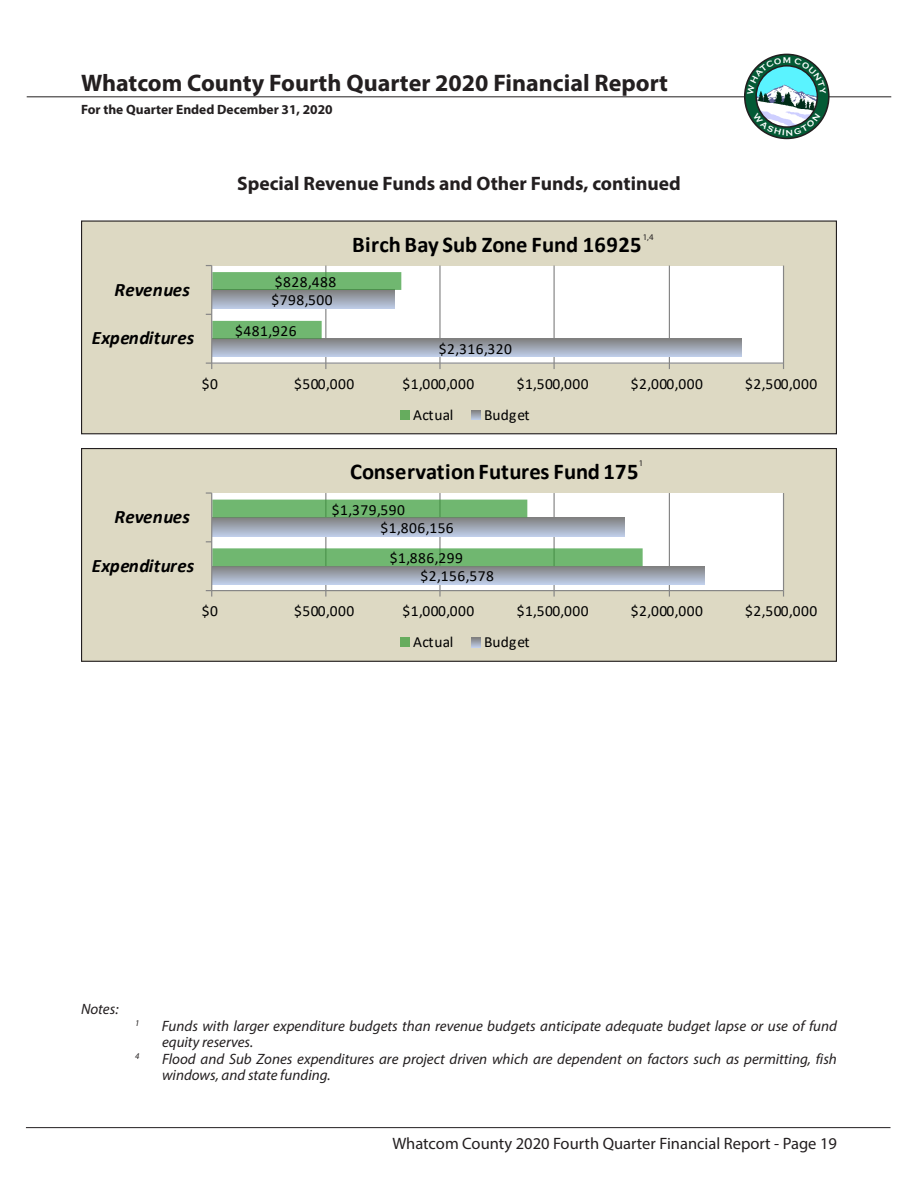
<style>
.page{position:relative;width:918px;height:1188px;background:#fff}
.page>*{position:absolute;margin:0;border:0;box-sizing:border-box;transform-origin:0 0}
.t1{font:700 24px "Myriad Pro";color:#231f20}
.t2{font:700 22.65px "Calibri";letter-spacing:.01em;color:#000}
.Qtrly_Section_Contin{font:700 19.5px "Myriad Pro";color:#231f20}
.t3{font:italic 700 19.05px "Calibri";letter-spacing:.01em;color:#000}
.t4{font:16.5px "Myriad Pro";color:#231f20}
.t5{font:15.45px/30.6px "Calibri";letter-spacing:.03em;color:#000}
.Qtrly_End_Page_Notes{font:italic 15px/16.5px "Myriad Pro";color:#231f20}
.t6{font:700 13.5px "Myriad Pro";color:#231f20}
.Qtrly_End_Page_Notes-2{font:8.7px "Myriad Pro";color:#231f20}
.Qtrly_End_Page_Notes-3{font:italic 8.7px "Myriad Pro";color:#231f20}
</style>
<div class="page">
<hr style="left:27px;top:96px;width:864px;height:1px;background:#231f20">
<hr style="left:26px;top:1127px;width:865px;height:1px;background:#231f20">
<svg style="left:745px;top:54px;width:84px;height:84px"></svg>
<div style="left:744px;top:54px;width:86px;height:85px;border:2px solid #231f20;border-radius:50%"></div>
<img style="left:756px;top:66px;width:61px;height:61px;border-radius:31px">
<div style="left:82px;top:221px;width:754px;height:213px;background:#ddd9c3"></div>
<div style="left:212px;top:266px;width:571px;height:98px;background:#fff"></div>
<hr style="left:325px;top:266px;width:1px;height:97px;background:#868686">
<hr style="left:439px;top:266px;width:2px;height:97px;background:#868686">
<hr style="left:553px;top:266px;width:2px;height:97px;background:#868686">
<hr style="left:669px;top:266px;width:1px;height:97px;background:#868686">
<hr style="left:783px;top:266px;width:1px;height:97px;background:#868686">
<svg style="left:212px;top:339px;width:529px;height:18px;background:#a0a7b5"></svg>
<hr style="left:212px;top:363px;width:572px;height:1px;background:#868686">
<svg style="left:439px;top:363px;width:2px;height:6px"></svg>
<svg style="left:553px;top:363px;width:2px;height:6px"></svg>
<hr style="left:211px;top:266px;width:1px;height:97px;background:#868686">
<svg style="left:206px;top:272px;width:195px;height:67px"></svg>
<div style="left:400px;top:410px;width:10px;height:10px;background:#66ac5e"></div>
<svg style="left:471px;top:410px;width:10px;height:10px"></svg>
<div style="left:81px;top:220px;width:756px;height:214px;border:1px solid #231f20"></div>
<div style="left:82px;top:449px;width:754px;height:212px;background:#ddd9c3"></div>
<div style="left:212px;top:494px;width:571px;height:97px;background:#fff"></div>
<hr style="left:325px;top:493px;width:1px;height:98px;background:#868686">
<hr style="left:439px;top:493px;width:2px;height:98px;background:#868686">
<hr style="left:553px;top:493px;width:2px;height:98px;background:#868686">
<hr style="left:669px;top:493px;width:1px;height:98px;background:#868686">
<hr style="left:783px;top:493px;width:1px;height:98px;background:#868686">
<svg style="left:212px;top:566px;width:492px;height:18px;background:#9da5b1"></svg>
<hr style="left:212px;top:590px;width:572px;height:1px;background:#868686">
<svg style="left:439px;top:591px;width:2px;height:6px"></svg>
<svg style="left:553px;top:591px;width:2px;height:6px"></svg>
<hr style="left:211px;top:493px;width:1px;height:98px;background:#868686">
<svg style="left:206px;top:590px;width:6px;height:7px"></svg>
<svg style="left:206px;top:500px;width:437px;height:66px"></svg>
<div style="left:400px;top:638px;width:10px;height:9px;background:#66ac5e"></div>
<svg style="left:471px;top:638px;width:10px;height:9px"></svg>
<div style="left:81px;top:448px;width:756px;height:214px;border:1px solid #231f20"></div>
<svg style="left:747px;top:57px;width:79px;height:38px"></svg>
<svg style="left:753px;top:113px;width:67px;height:23px"></svg>
<h1 class="t1" style="left:81px;top:67px;width:589px">Whatcom County Fourth Quarter 2020 Financial Report</h1>
<p class="t6" style="left:81px;top:100px;width:253px">For the Quarter Ended December 31, 2020</p>
<p class="Qtrly_Section_Contin" style="left:237px;top:171px;width:445px">Special Revenue Funds and Other Funds, continued</p>
<p class="t3" style="left:115px;top:276px;width:77px">Revenues</p>
<p class="t3" style="left:92px;top:325px;width:104px">Expenditures</p>
<p class="t5" style="left:275px;top:266px;width:63px">$828,488</p>
<p class="t5" style="left:235px;top:284px;width:99px;text-indent:36px">$798,500 $481,926</p>
<p class="Qtrly_End_Page_Notes-2" style="left:643px;top:232px;width:12px">1,4</p>
<p class="t2" style="left:352px;top:228px;width:291px">Birch Bay Sub Zone Fund 16925</p>
<p class="t5" style="left:439px;top:333px;width:75px">$2,316,320</p>
<p class="t5" style="left:202px;top:368px;width:18px">$0</p>
<p class="t5" style="left:294px;top:368px;width:62px">$500,000</p>
<p class="t5" style="left:402px;top:368px;width:74px">$1,000,000</p>
<p class="t5" style="left:517px;top:368px;width:74px">$1,500,000</p>
<p class="t5" style="left:631px;top:368px;width:74px">$2,000,000</p>
<p class="t5" style="left:745px;top:368px;width:74px">$2,500,000</p>
<p class="t5" style="left:413px;top:399px;width:42px">Actual</p>
<p class="t5" style="left:484px;top:399px;width:47px">Budget</p>
<p class="Qtrly_End_Page_Notes-2" style="left:639px;top:458px;width:6px">1</p>
<p class="t2" style="left:350px;top:456px;width:290px">Conservation Futures Fund 175</p>
<p class="t3" style="left:115px;top:503px;width:77px">Revenues</p>
<p class="t3" style="left:92px;top:552px;width:104px">Expenditures</p>
<p class="t5" style="left:332px;top:494px;width:75px">$1,379,590</p>
<p class="t5" style="left:381px;top:512px;width:84px;text-align:center">$1,806,156 $1,886,299</p>
<p class="t5" style="left:421px;top:561px;width:75px">$2,156,578</p>
<p class="t5" style="left:202px;top:596px;width:18px">$0</p>
<p class="t5" style="left:294px;top:596px;width:62px">$500,000</p>
<p class="t5" style="left:402px;top:596px;width:74px">$1,000,000</p>
<p class="t5" style="left:517px;top:596px;width:74px">$1,500,000</p>
<p class="t5" style="left:631px;top:596px;width:74px">$2,000,000</p>
<p class="t5" style="left:745px;top:596px;width:74px">$2,500,000</p>
<p class="t5" style="left:413px;top:626px;width:42px">Actual</p>
<p class="t5" style="left:484px;top:626px;width:47px">Budget</p>
<p class="Qtrly_End_Page_Notes" style="left:81px;top:1000px;width:39px">Notes:</p>
<p class="Qtrly_End_Page_Notes-3" style="left:135px;top:1017px;width:6px">1</p>
<p class="Qtrly_End_Page_Notes" style="left:162px;top:1017px;width:677px">Funds with larger expenditure budgets than revenue budgets anticipate adequate budget lapse or use of fund equity reserves.</p>
<p class="Qtrly_End_Page_Notes-3" style="left:135px;top:1050px;width:6px">4</p>
<p class="Qtrly_End_Page_Notes" style="left:162px;top:1050px;width:676px">Flood and Sub Zones expenditures are project driven which are dependent on factors such as permitting, fish windows, and state funding.</p>
<p class="t4" style="left:392px;top:1134px;width:446px">Whatcom County 2020 Fourth Quarter Financial Report - Page 19</p>
</div>
